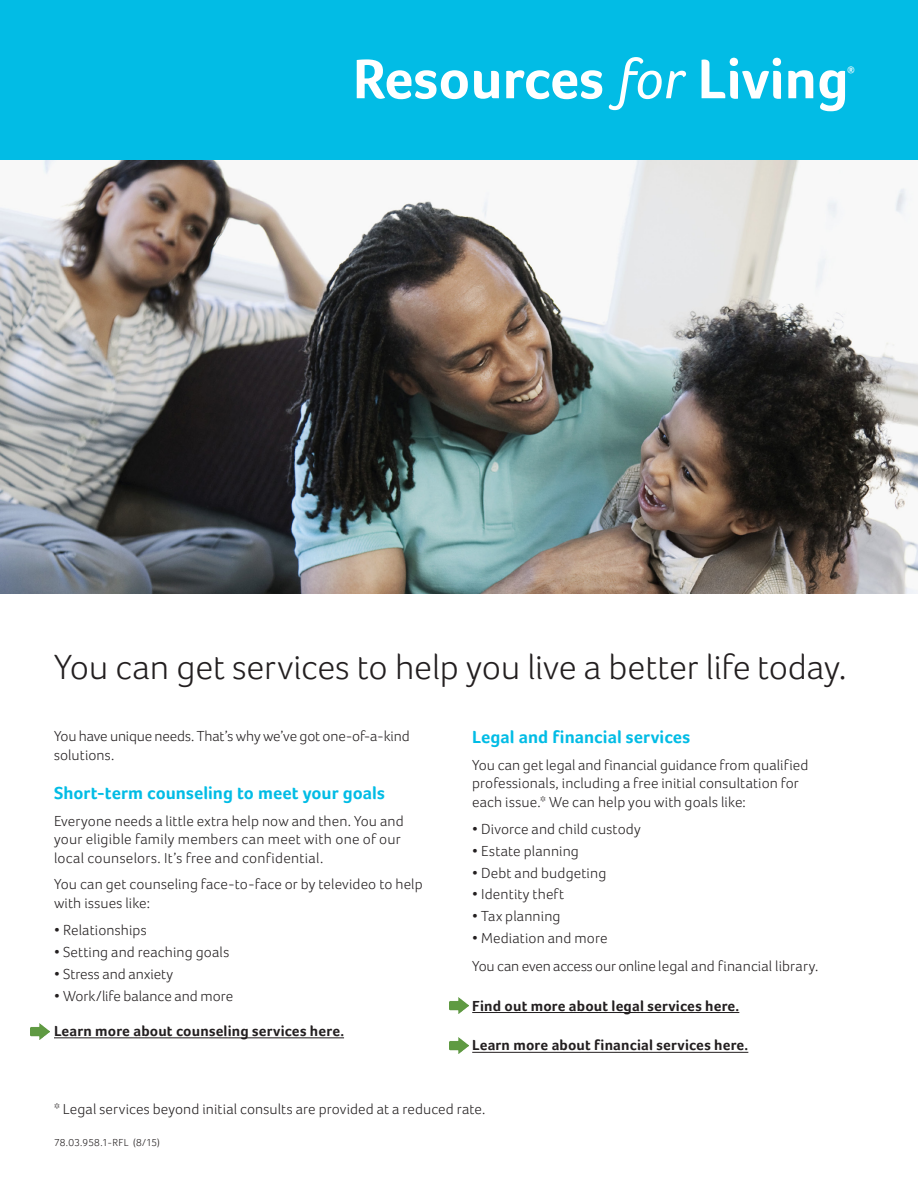
<style>
.page{position:relative;width:918px;height:1188px;background:#fff}
.page>*{position:absolute;margin:0;border:0;box-sizing:border-box;transform-origin:0 0}
.t1{font:700 57.45px "Foco";color:#fff}
.Headline_Light_2{font:300 36px "Foco";letter-spacing:-.005em;color:#231f20}
.Color_Header{font:700 18px "Foco";color:#02bce5}
.Body{font:300 15px/18.8px "Foco";letter-spacing:.01em;color:#231f20}
.Body-2{font:700 15px "Foco";letter-spacing:.01em;color:#231f20}
.Footnote{font:300 15px "Foco";letter-spacing:.01em;color:#231f20}
.Body-3{font:300 15px/18.8px "Foco";letter-spacing:-.01em;color:#231f20}
.Copyright_Part_Numbe{font:300 10.5px "Foco";letter-spacing:.025em;color:#231f20}
.t2{font:700 9.6px "Foco";color:#fff}
.s1{font-weight:400;font-style:italic}
</style>
<div class="page">
<img style="left:0;top:160px;width:918px;height:434px">
<div style="left:0;top:0;width:918px;height:160px;background:#02bce5"></div>
<hr style="left:54px;top:1038px;width:290px;height:1px;background:#231f20">
<hr style="left:472px;top:1012px;width:267px;height:1px;background:#231f20">
<hr style="left:472px;top:1052px;width:276px;height:1px;background:#231f20">
<img style="left:30px;top:1023px;width:19px;height:16px">
<img style="left:449px;top:998px;width:20px;height:16px">
<img style="left:449px;top:1037px;width:20px;height:17px">
<p class="t1" style="left:353px;top:45px;width:497px">Resources <span class="s1">for</span> Living</p>
<p class="t2" style="left:847px;top:64px;width:9px">®</p>
<p class="Headline_Light_2" style="left:54px;top:646px;width:794px">You can get services to help you live a better life today.</p>
<p class="Body-3" style="left:54px;top:727px;width:357px">You have unique needs. That’s why we’ve got one-of-a-kind solutions.</p>
<p class="Color_Header" style="left:54px;top:783px;width:332px">Short-term counseling to meet your goals</p>
<p class="Body" style="left:54px;top:811px;width:351px">Everyone needs a little extra help now and then. You and your eligible family members can meet with one of our local counselors. It’s free and confidential.</p>
<p class="Body" style="left:54px;top:875px;width:370px">You can get counseling face-to-face or by televideo to help with issues like:</p>
<p class="Body" style="left:54px;top:920px;width:94px">• Relationships</p>
<p class="Body" style="left:54px;top:942px;width:177px">• Setting and reaching goals</p>
<p class="Body" style="left:54px;top:964px;width:121px">• Stress and anxiety</p>
<p class="Body" style="left:54px;top:986px;width:181px">• Work/life balance and more</p>
<p class="Body-2" style="left:54px;top:1022px;width:292px">Learn more about counseling services here.</p>
<p class="Color_Header" style="left:472px;top:727px;width:219px">Legal and financial services</p>
<p class="Body" style="left:472px;top:755px;width:338px">You can get legal and financial guidance from qualified professionals, including a free initial consultation for each issue.* We can help you with goals like:</p>
<p class="Body" style="left:472px;top:819px;width:170px">• Divorce and child custody</p>
<p class="Body" style="left:472px;top:841px;width:108px">• Estate planning</p>
<p class="Body" style="left:472px;top:863px;width:136px">• Debt and budgeting</p>
<p class="Body" style="left:472px;top:885px;width:93px">• Identity theft</p>
<p class="Body" style="left:472px;top:907px;width:90px">• Tax planning</p>
<p class="Body" style="left:472px;top:929px;width:137px">• Mediation and more</p>
<p class="Body" style="left:472px;top:956px;width:348px">You can even access our online legal and financial library.</p>
<p class="Body-2" style="left:472px;top:997px;width:269px">Find out more about legal services here.</p>
<p class="Body-2" style="left:472px;top:1037px;width:278px">Learn more about financial services here.</p>
<p class="Footnote" style="left:54px;top:1100px;width:433px">* Legal services beyond initial consults are provided at a reduced rate.</p>
<p class="Copyright_Part_Numbe" style="left:54px;top:1136px;width:108px">78.03.958.1-RFL (8/15)</p>
</div>
